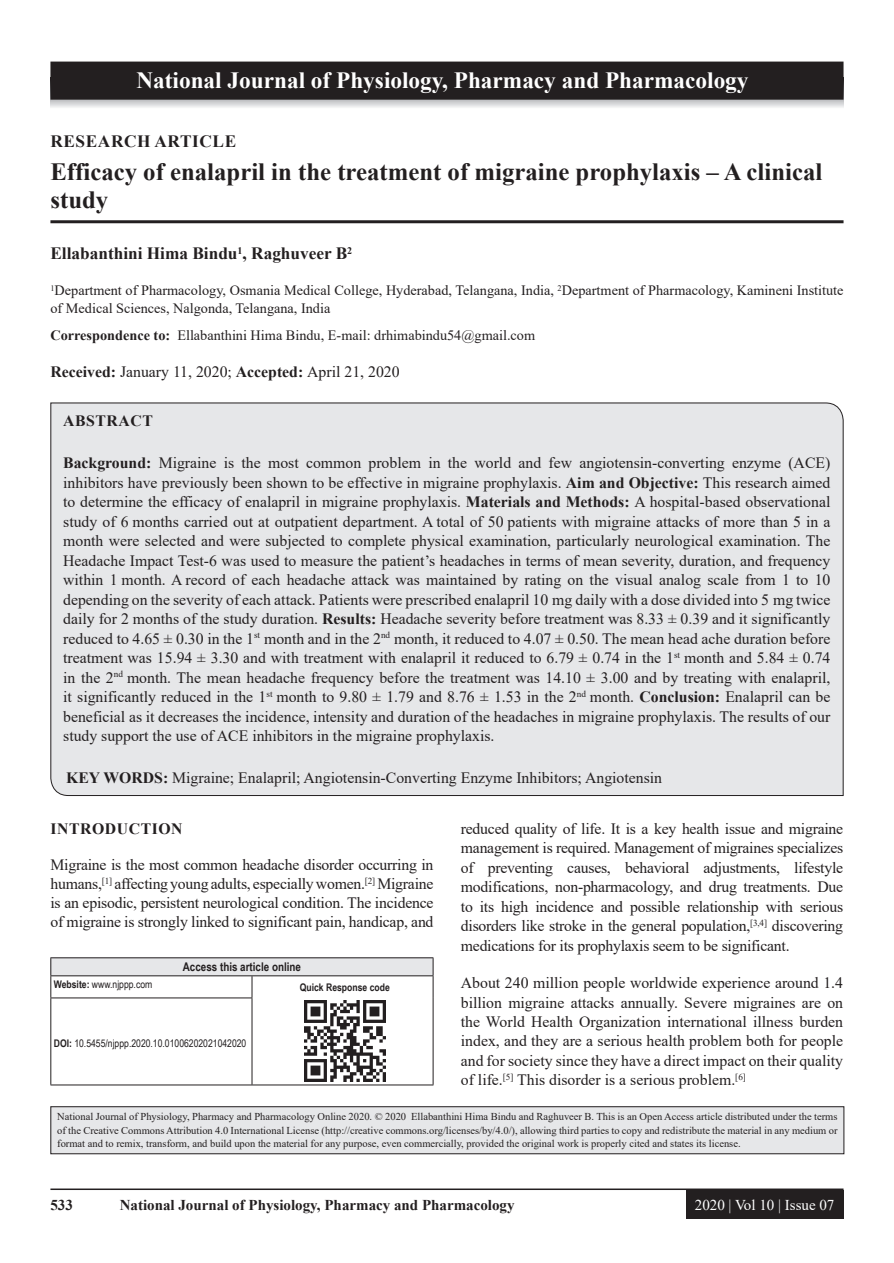
<style>
.page{position:relative;width:894px;height:1263px;background:#fff}
.page>*{position:absolute;margin:0;border:0;box-sizing:border-box;transform-origin:0 0}
.AT{font:700 24.75px/28.5px "Times New Roman";color:#231f20}
.JN_1{font:700 23.25px "Times New Roman";color:#fff}
.AU{font:700 17.25px "Times New Roman";color:#231f20}
.AH{font:700 17.25px "Times New Roman";letter-spacing:.035em;color:#231f20}
.ABS{font:15.75px/19.5px "Times New Roman";color:#231f20;text-align:justify}
.TX{font:15.75px/19.5px "Times New Roman";letter-spacing:-.015em;color:#231f20;text-align:justify}
.KWD{font:15.75px "Times New Roman";color:#231f20}
.ABSH{font:700 15.75px "Times New Roman";letter-spacing:.035em;color:#231f20}
.RF{font:700 15px "Times New Roman";color:#231f20}
.RF_VOL{font:15px "Times New Roman";color:#fff}
.AFF{font:14.25px/18px "Times New Roman";color:#231f20}
.ADD{font:14.25px "Times New Roman";color:#231f20}
.AAO{font:700 12px "Arial Narrow";color:#231f20}
.JN_TX{font:10.5px/13.5px "Times New Roman";color:#231f20;text-align:justify}
.Web{font:10.5px "Arial Narrow";color:#231f20}
.QR{font:700 10.5px "Arial Narrow";color:#231f20}
.s1{font-weight:700}
</style>
<div class="page">
<hr style="left:50px;top:1188px;width:793px;height:2px;background:#231f20">
<div style="left:685px;top:1190px;width:158px;height:28px;background:#231f20"></div>
<hr style="left:50px;top:220px;width:793px;height:3px;background:#231f20">
<div style="left:50px;top:402px;width:793px;height:394px;background:#e6e7e9"></div>
<div style="left:51px;top:957px;width:382px;height:18px;background:#e6e7e9"></div>
<svg style="left:251px;top:976px;width:1px;height:21px"></svg>
<hr style="left:50px;top:997px;width:202px;height:1px;background:#231f20">
<hr style="left:50px;top:998px;width:1px;height:86px;background:#231f20">
<hr style="left:251px;top:998px;width:1px;height:86px;background:#231f20">
<hr style="left:50px;top:1084px;width:202px;height:1px;background:#231f20">
<hr style="left:432px;top:998px;width:1px;height:86px;background:#231f20">
<hr style="left:252px;top:1084px;width:181px;height:1px;background:#231f20">
<hr style="left:50px;top:957px;width:202px;height:1px;background:#231f20">
<hr style="left:252px;top:957px;width:181px;height:1px;background:#231f20">
<svg style="left:50px;top:958px;width:1px;height:39px"></svg>
<svg style="left:432px;top:958px;width:1px;height:40px"></svg>
<hr style="left:50px;top:975px;width:202px;height:1px;background:#231f20">
<hr style="left:252px;top:975px;width:181px;height:1px;background:#231f20">
<img style="left:304px;top:1000px;width:81px;height:81px">
<div style="left:51px;top:1106px;width:792px;height:47px;background:#e6e7e9"></div>
<div style="left:50px;top:1106px;width:794px;height:48px;border:1px solid #231f20"></div>
<svg style="left:51px;top:100px;width:792px;height:8px;background:#d9dadc"></svg>
<div style="left:51px;top:62px;width:791px;height:37px;background:#231f20"></div>
<div style="left:50px;top:62px;width:793px;height:38px;border:2px solid #231f20"></div>
<p class="JN_1" style="left:136px;top:64px;width:613px">National Journal of Physiology, Pharmacy and Pharmacology</p>
<p class="AH" style="left:50px;top:128px;width:187px">RESEARCH ARTICLE</p>
<p class="AT" style="left:50px;top:156px;width:773px">Efficacy of enalapril in the treatment of migraine prophylaxis – A clinical study</p>
<p class="AU" style="left:50px;top:241px;width:303px">Ellabanthini Hima Bindu<sup>1</sup>, Raghuveer B<sup>2</sup></p>
<p class="AFF" style="left:50px;top:281px;width:794px"><sup>1</sup>Department of Pharmacology, Osmania Medical College, Hyderabad, Telangana, India, <sup>2</sup>Department of Pharmacology, Kamineni Institute of Medical Sciences, Nalgonda, Telangana, India</p>
<p class="ADD" style="left:50px;top:325px;width:486px"><span class="s1">Correspondence to:</span> Ellabanthini Hima Bindu, E-mail: drhimabindu54@gmail.com</p>
<p class="TX" style="left:50px;top:361px;width:350px"><span class="s1">Received:</span> January 11, 2020; <span class="s1">Accepted:</span> April 21, 2020</p>
<p class="ABSH" style="left:63px;top:409px;width:91px">ABSTRACT</p>
<p class="ABS" style="left:63px;top:452px;width:768px"><span class="s1">Background:</span> Migraine is the most common problem in the world and few angiotensin-converting enzyme (ACE) inhibitors have previously been shown to be effective in migraine prophylaxis. <span class="s1">Aim and Objective:</span> This research aimed to determine the efficacy of enalapril in migraine prophylaxis. <span class="s1">Materials and Methods:</span> A hospital-based observational study of 6 months carried out at outpatient department. A total of 50 patients with migraine attacks of more than 5 in a month were selected and were subjected to complete physical examination, particularly neurological examination. The Headache Impact Test-6 was used to measure the patient’s headaches in terms of mean severity, duration, and frequency within 1 month. A record of each headache attack was maintained by rating on the visual analog scale from 1 to 10 depending on the severity of each attack. Patients were prescribed enalapril 10 mg daily with a dose divided into 5 mg twice daily for 2 months of the study duration. <span class="s1">Results:</span> Headache severity before treatment was 8.33 ± 0.39 and it significantly reduced to 4.65 ± 0.30 in the 1<sup>st</sup> month and in the 2<sup>nd</sup> month, it reduced to 4.07 ± 0.50. The mean head ache duration before treatment was 15.94 ± 3.30 and with treatment with enalapril it reduced to 6.79 ± 0.74 in the 1<sup>st</sup> month and 5.84 ± 0.74 in the 2<sup>nd</sup> month. The mean headache frequency before the treatment was 14.10 ± 3.00 and by treating with enalapril, it significantly reduced in the 1<sup>st</sup> month to 9.80 ± 1.79 and 8.76 ± 1.53 in the 2<sup>nd</sup> month. <span class="s1">Conclusion:</span> Enalapril can be beneficial as it decreases the incidence, intensity and duration of the headaches in migraine prophylaxis. The results of our study support the use of ACE inhibitors in the migraine prophylaxis.</p>
<p class="KWD" style="left:66px;top:766px;width:597px"><span class="s1">KEY WORDS:</span> Migraine; Enalapril; Angiotensin-Converting Enzyme Inhibitors; Angiotensin</p>
<h1 class="ABSH" style="left:50px;top:817px;width:134px">INTRODUCTION</h1>
<p class="TX" style="left:50px;top:855px;width:384px;line-height:18.8px">Migraine is the most common headache disorder occurring in humans,<sup>[1]</sup> affecting young adults, especially women.<sup>[2]</sup> Migraine is an episodic, persistent neurological condition. The incidence of migraine is strongly linked to significant pain, handicap, and</p>
<p class="AAO" style="left:183px;top:958px;width:120px">Access this article online</p>
<p class="Web" style="left:54px;top:976px;width:100px"><span class="s1">Website:</span> www.njppp.com</p>
<p class="QR" style="left:300px;top:979px;width:91px">Quick Response code</p>
<p class="TX" style="left:460px;top:818px;width:384px">reduced quality of life. It is a key health issue and migraine management is required. Management of migraines specializes of preventing causes, behavioral adjustments, lifestyle modifications, non-pharmacology, and drug treatments. Due to its high incidence and possible relationship with serious disorders like stroke in the general population,<sup>[3,4]</sup> discovering medications for its prophylaxis seem to be significant.</p>
<p class="TX" style="left:460px;top:972px;width:383px">About 240 million people worldwide experience around 1.4 billion migraine attacks annually. Severe migraines are on the World Health Organization international illness burden index, and they are a serious health problem both for people and for society since they have a direct impact on their quality of life.<sup>[5]</sup> This disorder is a serious problem.<sup>[6]</sup></p>
<p class="Web" style="left:54px;top:1035px;width:194px"><span class="s1">DOI:</span> 10.5455/njppp.2020.10.01006202021042020</p>
<p class="JN_TX" style="left:57px;top:1109px;width:781px">National Journal of Physiology, Pharmacy and Pharmacology Online 2020. © 2020 Ellabanthini Hima Bindu and Raghuveer B. This is an Open Access article distributed under the terms of the Creative Commons Attribution 4.0 International License (http://creative commons.org/licenses/by/4.0/), allowing third parties to copy and redistribute the material in any medium or format and to remix, transform, and build upon the material for any purpose, even commercially, provided the original work is properly cited and states its license.</p>
<p class="RF" style="left:50px;top:1194px;width:24px">533</p>
<p class="RF" style="left:120px;top:1194px;width:396px">National Journal of Physiology, Pharmacy and Pharmacology</p>
<p class="RF_VOL" style="left:694px;top:1193px;width:141px">2020 | Vol 10 | Issue 07</p>
</div>
